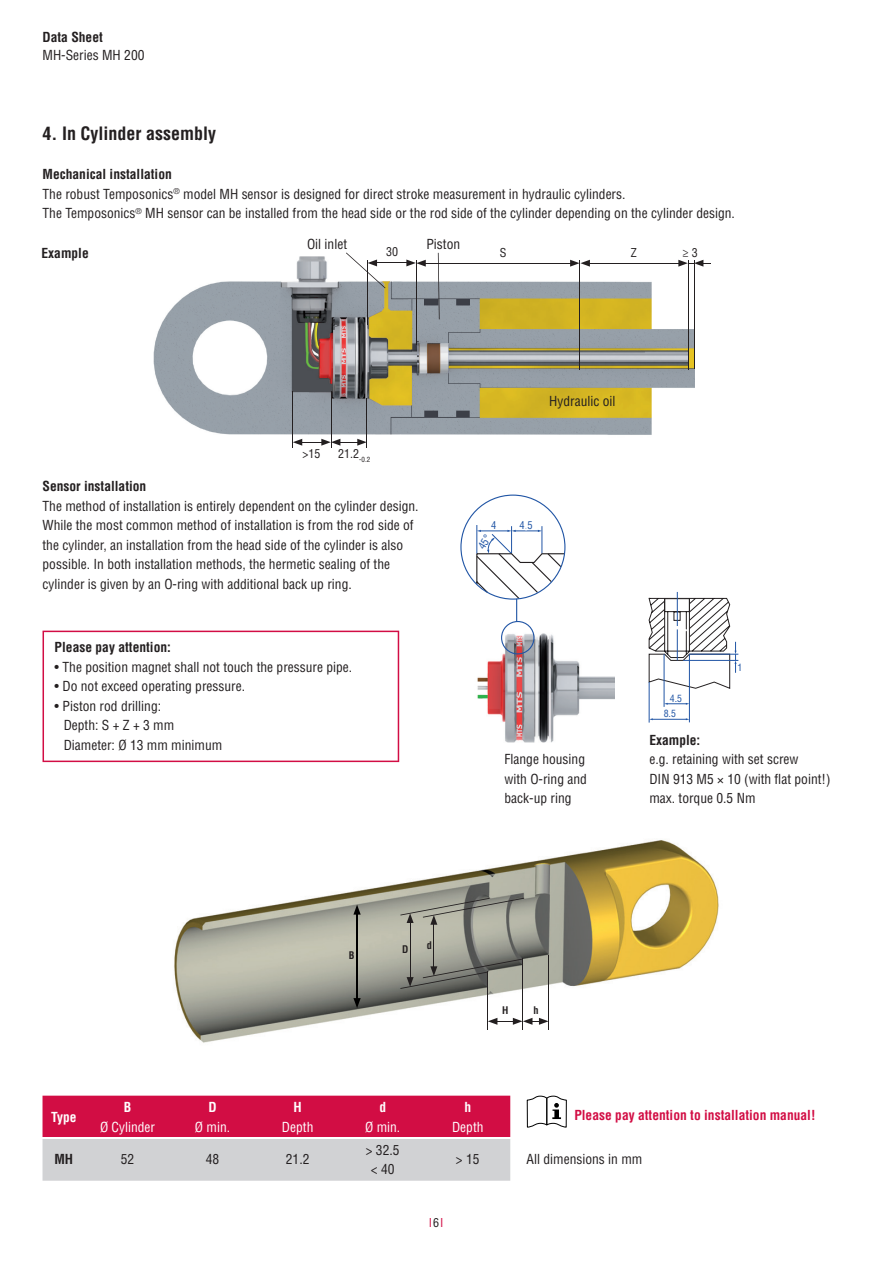
<style>
.page{position:relative;width:893px;height:1263px;background:#fff}
.page>*{position:absolute;margin:0;border:0;box-sizing:border-box;transform-origin:0 0}
.t1{font:700 condensed 18px "Helvetica LT Std";color:#231f20}
.t2{font:condensed 13.5px/19.5px "Helvetica LT Std";color:#231f20}
.t3{font:700 condensed 13.5px "Helvetica LT Std";color:#231f20}
.t4{font:700 condensed 13.5px "Helvetica LT Std";color:#d20d44}
.t5{font:condensed 13.5px "Helvetica LT Std";color:#fff}
.t6{font:700 condensed 13.5px "Helvetica LT Std";color:#fff}
.t7{font:condensed 12px "Helvetica LT Std";color:#231f20}
.t8{font:condensed 12px "Helvetica LT Std";color:#d20d44}
.t9{font:condensed 10.5px "Helvetica LT Std";color:#2155a5}
.t10{font:700 condensed 10.35px "Helvetica LT Std";color:#231f20}
.t11{font:condensed 9.9px/15.5px "Helvetica LT Std";color:#2155a5}
.s1{font-weight:700}
.s2{color:#231f20}
</style>
<div class="page">
<svg style="left:526px;top:1095px;width:41px;height:33px"></svg>
<svg style="left:43px;top:1096px;width:467px;height:85px;background:#d1708c"></svg>
<hr style="left:43px;top:1137px;width:42px;height:2px;background:#fff">
<hr style="left:85px;top:1137px;width:85px;height:2px;background:#fff">
<hr style="left:170px;top:1137px;width:85px;height:2px;background:#fff">
<hr style="left:255px;top:1137px;width:85px;height:2px;background:#fff">
<hr style="left:340px;top:1137px;width:85px;height:2px;background:#fff">
<hr style="left:425px;top:1137px;width:85px;height:2px;background:#fff">
<svg style="left:43px;top:631px;width:356px;height:131px"></svg>
<img style="left:153px;top:256px;width:542px;height:183px">
<img style="left:477px;top:655px;width:138px;height:88px">
<hr style="left:683px;top:660px;width:55px;height:1px;background:#2155a5">
<hr style="left:689px;top:654px;width:49px;height:1px;background:#2155a5">
<hr style="left:689px;top:654px;width:1px;height:68px;background:#2155a5">
<hr style="left:664px;top:654px;width:1px;height:53px;background:#2155a5">
<hr style="left:649px;top:682px;width:1px;height:40px;background:#2155a5">
<hr style="left:652px;top:719px;width:34px;height:1px;background:#2155a5">
<svg style="left:664px;top:703px;width:25px;height:2px"></svg>
<hr style="left:677px;top:592px;width:1px;height:34px;background:#2155a5">
<img style="left:174px;top:840px;width:545px;height:203px">
<hr style="left:487px;top:972px;width:1px;height:58px;background:#231f20">
<hr style="left:522px;top:959px;width:1px;height:71px;background:#231f20">
<hr style="left:548px;top:955px;width:1px;height:75px;background:#231f20">
<svg style="left:488px;top:1018px;width:60px;height:7px"></svg>
<hr style="left:433px;top:922px;width:1px;height:47px;background:#231f20">
<hr style="left:410px;top:920px;width:1px;height:59px;background:#231f20">
<svg style="left:400px;top:898px;width:124px;height:27px;background:#9a9b90"></svg>
<svg style="left:400px;top:958px;width:123px;height:31px;background:#7e7f77"></svg>
<hr style="left:367px;top:260px;width:1px;height:64px;background:#231f20">
<hr style="left:331px;top:391px;width:1px;height:57px;background:#231f20">
<hr style="left:366px;top:398px;width:1px;height:50px;background:#231f20">
<hr style="left:292px;top:391px;width:1px;height:57px;background:#231f20">
<hr style="left:416px;top:260px;width:1px;height:84px;background:#231f20">
<svg style="left:438px;top:253px;width:2px;height:66px"></svg>
<hr style="left:375px;top:263px;width:34px;height:1px;background:#231f20">
<svg style="left:346px;top:253px;width:39px;height:35px"></svg>
<svg style="left:293px;top:439px;width:73px;height:7px"></svg>
<hr style="left:356px;top:912px;width:2px;height:88px;background:#000">
<svg style="left:353px;top:905px;width:8px;height:10px"></svg>
<svg style="left:353px;top:998px;width:8px;height:10px"></svg>
<svg style="left:648px;top:597px;width:88px;height:93px"></svg>
<hr style="left:423px;top:263px;width:149px;height:1px;background:#231f20">
<svg style="left:406px;top:259px;width:20px;height:8px"></svg>
<hr style="left:587px;top:263px;width:94px;height:1px;background:#231f20">
<svg style="left:570px;top:260px;width:20px;height:7px"></svg>
<svg style="left:678px;top:260px;width:32px;height:7px"></svg>
<hr style="left:694px;top:261px;width:1px;height:108px;background:#231f20">
<hr style="left:688px;top:260px;width:1px;height:109px;background:#231f20">
<hr style="left:580px;top:261px;width:1px;height:109px;background:#231f20">
<svg style="left:475px;top:525px;width:90px;height:130px"></svg>
<p class="t3" style="left:43px;top:29px;width:62px">Data Sheet</p>
<p class="t2" style="left:43px;top:45px;width:103px">MH-Series MH 200</p>
<h1 class="t1" style="left:43px;top:122px;width:175px">4. In Cylinder assembly</h1>
<p class="t2" style="left:43px;top:164px;width:694px"><span class="s1">Mechanical installation<br></span>The robust Temposonics<sup>®</sup> model MH sensor is designed for direct stroke measurement in hydraulic cylinders.<br>The Temposonics<sup>®</sup> MH sensor can be installed from the head side or the rod side of the cylinder depending on the cylinder design.</p>
<p class="t3" style="left:42px;top:245px;width:49px">Example</p>
<p class="t2" style="left:307px;top:234px;width:42px">Oil inlet</p>
<p class="t2" style="left:426px;top:234px;width:35px">Piston</p>
<p class="t7" style="left:386px;top:244px;width:13px">30</p>
<p class="t7" style="left:500px;top:245px;width:8px">S</p>
<p class="t7" style="left:631px;top:245px;width:7px">Z</p>
<p class="t7" style="left:682px;top:245px;width:17px">≥ 3</p>
<p class="t7" style="left:303px;top:446px;width:19px">&gt;15</p>
<p class="t7" style="left:338px;top:446px;width:34px">21.2<sub>-0.2</sub></p>
<p class="t3" style="left:43px;top:478px;width:105px">Sensor installation</p>
<p class="t2" style="left:43px;top:496px;width:378px">The method of installation is entirely dependent on the cylinder design.<br>While the most common method of installation is from the rod side of the cylinder, an installation from the head side of the cylinder is also possible. In both installation methods, the hermetic sealing of the cylinder is given by an O-ring with additional back up ring.</p>
<p class="t3" style="left:55px;top:639px;width:118px">Please pay attention:</p>
<p class="t2" style="left:55px;top:657px;width:299px">• The position magnet shall not touch the pressure pipe.</p>
<p class="t2" style="left:55px;top:677px;width:192px">• Do not exceed operating pressure.</p>
<p class="t2" style="left:64px;top:696px;width:160px;text-indent:-9px">• Piston rod drilling:<br>Depth: S + Z + 3 mm<br>Diameter: Ø 13 mm minimum</p>
<p class="t2" style="left:549px;top:391px;width:68px">Hydraulic oil</p>
<p class="t9" style="left:491px;top:519px;width:7px">4</p>
<p class="t9" style="left:519px;top:518px;width:15px">4.5</p>
<p class="t2" style="left:504px;top:749px;width:84px">Flange housing with O-ring and back-up ring</p>
<p class="t11" style="left:664px;top:690px;width:20px;text-indent:6px">4.5<br>8.5</p>
<p class="t11" style="left:737px;top:660px;width:6px">1</p>
<p class="t3" style="left:649px;top:731px;width:53px">Example:</p>
<p class="t2" style="left:649px;top:749px;width:183px">e.g. retaining with set screw<br>DIN 913 M5 × 10 (with flat point!) max. torque 0.5 Nm</p>
<p class="t10" style="left:349px;top:948px;width:7px">B</p>
<p class="t10" style="left:402px;top:942px;width:8px">D</p>
<p class="t10" style="left:427px;top:939px;width:7px">d</p>
<p class="t10" style="left:502px;top:1004px;width:8px">H</p>
<p class="t10" style="left:533px;top:1004px;width:7px">h</p>
<p class="t6" style="left:124px;top:1099px;width:9px">B</p>
<p class="t5" style="left:100px;top:1118px;width:57px">Ø Cylinder</p>
<p class="t6" style="left:208px;top:1099px;width:10px">D</p>
<p class="t5" style="left:195px;top:1118px;width:37px">Ø min.</p>
<p class="t6" style="left:294px;top:1099px;width:10px">H</p>
<p class="t5" style="left:282px;top:1118px;width:33px">Depth</p>
<p class="t6" style="left:379px;top:1099px;width:8px">d</p>
<p class="t5" style="left:365px;top:1118px;width:37px">Ø min.</p>
<p class="t6" style="left:464px;top:1099px;width:8px">h</p>
<p class="t5" style="left:452px;top:1118px;width:33px">Depth</p>
<p class="t6" style="left:51px;top:1108px;width:27px">Type</p>
<p class="t4" style="left:574px;top:1106px;width:243px">Please pay attention to installation manual!</p>
<p class="t3" style="left:54px;top:1151px;width:20px">MH</p>
<p class="t2" style="left:121px;top:1149px;width:15px">52</p>
<p class="t2" style="left:206px;top:1149px;width:15px">48</p>
<p class="t2" style="left:286px;top:1149px;width:25px">21.2</p>
<p class="t2" style="left:366px;top:1140px;width:35px;text-align:center">&gt; 32.5 &lt; 40</p>
<p class="t2" style="left:456px;top:1149px;width:25px">&gt; 15</p>
<p class="t8" style="left:429px;top:1215px;width:16px">I<span class="s2">6</span> I</p>
<p class="t2" style="left:527px;top:1149px;width:117px">All dimensions in mm</p>
</div>
